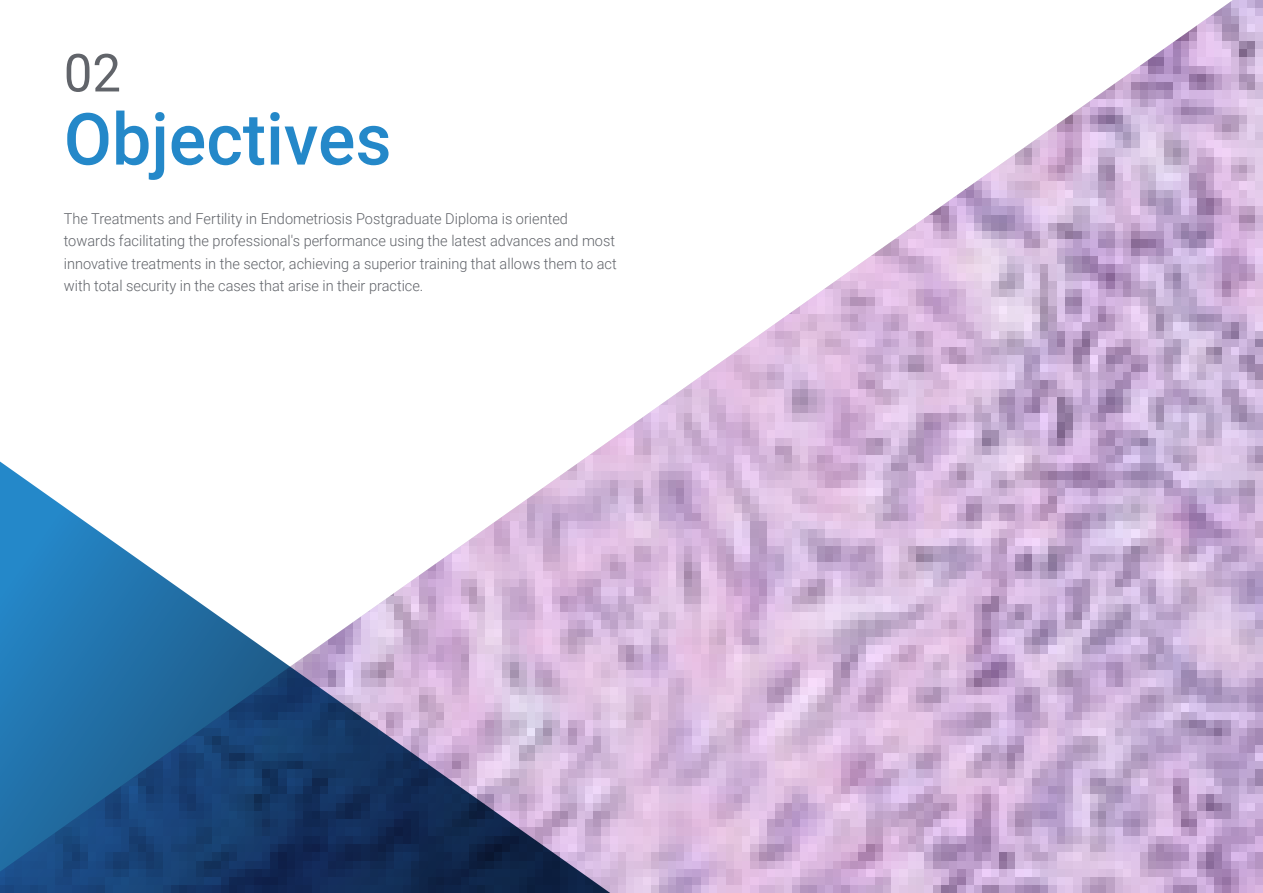
<style>
.page{position:relative;width:1263px;height:893px;background:#fff}
.page>*{position:absolute;margin:0;border:0;box-sizing:border-box;transform-origin:0 0}
.t1{font:500 72px "Roboto";color:#2488c9}
.t2{font:52.5px "Roboto";color:#61646a}
.t3{font:300 15px/22.5px "Roboto";color:#61646a}
</style>
<div class="page">
<img style="left:602px;top:0;width:661px;height:893px">
<svg style="left:0;top:446px;width:640px;height:447px"></svg>
<h2 class="t2" style="left:64px;top:36px;width:59px">02</h2>
<h1 class="t1" style="left:64px;top:89px;width:329px">Objectives</h1>
<p class="t3" style="left:64px;top:207px;width:554px">The Treatments and Fertility in Endometriosis Postgraduate Diploma is oriented towards facilitating the professional's performance using the latest advances and most innovative treatments in the sector, achieving a superior training that allows them to act with total security in the cases that arise in their practice.</p>
</div>
